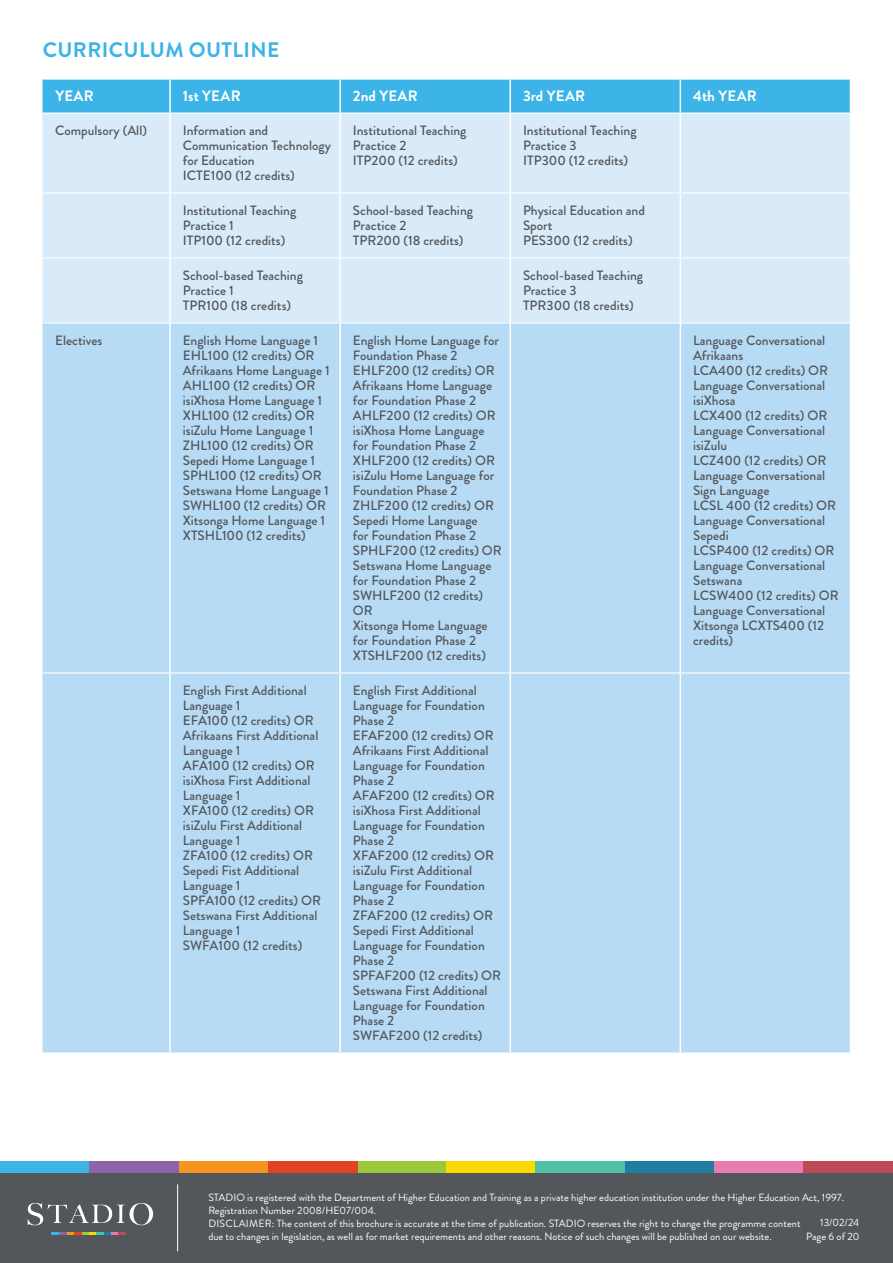
<style>
.page{position:relative;width:893px;height:1263px;background:#fff}
.page>*{position:absolute;margin:0;border:0;box-sizing:border-box;transform-origin:0 0}
.t1{font:700 21px "Brandon Grotesque";letter-spacing:.02em;color:#3cb4e7}
.t2{font:700 15px "Brandon Grotesque";letter-spacing:.02em;color:#fff}
.t3{font:500 13.5px/15px "Brandon Grotesque";color:#53575b}
.t4{font:10.5px/12.8px "Brandon Grotesque";color:#fff}
</style>
<div class="page">
<div style="left:0;top:1172px;width:893px;height:91px;background:#53575b"></div>
<hr style="left:177px;top:1184px;width:1px;height:67px;background:#fff">
<svg style="left:28px;top:1203px;width:125px;height:22px"></svg>
<svg style="left:52px;top:1232px;width:74px;height:3px"></svg>
<div style="left:357px;top:1161px;width:89px;height:11px;background:#9aca3c"></div>
<div style="left:179px;top:1161px;width:89px;height:11px;background:#f7941e"></div>
<div style="left:625px;top:1161px;width:89px;height:11px;background:#207da2"></div>
<div style="left:0;top:1161px;width:89px;height:11px;background:#3cb4e7"></div>
<div style="left:89px;top:1161px;width:90px;height:11px;background:#8d64aa"></div>
<div style="left:268px;top:1161px;width:89px;height:11px;background:#e44126"></div>
<div style="left:446px;top:1161px;width:90px;height:11px;background:#fada00"></div>
<div style="left:536px;top:1161px;width:89px;height:11px;background:#4fbfa5"></div>
<div style="left:714px;top:1161px;width:90px;height:11px;background:#e97bb1"></div>
<div style="left:804px;top:1161px;width:89px;height:11px;background:#bf4956"></div>
<div style="left:43px;top:80px;width:807px;height:32px;background:#3cb4e7"></div>
<div style="left:43px;top:114px;width:807px;height:208px;background:#d9ebf9"></div>
<div style="left:43px;top:324px;width:807px;height:728px;background:#b7dbf4"></div>
<hr style="left:43px;top:192px;width:126px;height:2px;background:#fff">
<hr style="left:171px;top:192px;width:168px;height:2px;background:#fff">
<hr style="left:341px;top:192px;width:168px;height:2px;background:#fff">
<hr style="left:511px;top:192px;width:169px;height:2px;background:#fff">
<hr style="left:43px;top:257px;width:126px;height:2px;background:#fff">
<hr style="left:171px;top:257px;width:168px;height:2px;background:#fff">
<hr style="left:341px;top:257px;width:168px;height:2px;background:#fff">
<hr style="left:511px;top:257px;width:169px;height:2px;background:#fff">
<hr style="left:43px;top:672px;width:126px;height:1px;background:#fff">
<hr style="left:171px;top:672px;width:169px;height:1px;background:#fff">
<hr style="left:339px;top:80px;width:2px;height:33px;background:#fff">
<hr style="left:169px;top:80px;width:2px;height:33px;background:#fff">
<hr style="left:169px;top:113px;width:2px;height:80px;background:#fff">
<hr style="left:339px;top:113px;width:2px;height:80px;background:#fff">
<hr style="left:509px;top:113px;width:2px;height:80px;background:#fff">
<hr style="left:169px;top:193px;width:2px;height:65px;background:#fff">
<hr style="left:339px;top:193px;width:2px;height:65px;background:#fff">
<hr style="left:509px;top:193px;width:2px;height:65px;background:#fff">
<hr style="left:169px;top:258px;width:2px;height:65px;background:#fff">
<hr style="left:339px;top:258px;width:2px;height:64px;background:#fff">
<hr style="left:169px;top:323px;width:2px;height:350px;background:#fff">
<hr style="left:169px;top:673px;width:2px;height:379px;background:#fff">
<hr style="left:340px;top:672px;width:170px;height:1px;background:#fff">
<hr style="left:509px;top:80px;width:2px;height:33px;background:#fff">
<hr style="left:680px;top:114px;width:1px;height:78px;background:#fff">
<hr style="left:680px;top:194px;width:1px;height:63px;background:#fff">
<hr style="left:509px;top:258px;width:2px;height:64px;background:#fff">
<hr style="left:339px;top:324px;width:2px;height:348px;background:#fff">
<hr style="left:339px;top:673px;width:2px;height:379px;background:#fff">
<hr style="left:680px;top:192px;width:170px;height:2px;background:#fff">
<hr style="left:680px;top:257px;width:170px;height:2px;background:#fff">
<hr style="left:510px;top:672px;width:170px;height:1px;background:#fff">
<hr style="left:680px;top:80px;width:1px;height:32px;background:#fff">
<hr style="left:680px;top:259px;width:1px;height:63px;background:#fff">
<hr style="left:509px;top:324px;width:2px;height:348px;background:#fff">
<hr style="left:509px;top:673px;width:2px;height:379px;background:#fff">
<hr style="left:680px;top:672px;width:170px;height:1px;background:#fff">
<hr style="left:680px;top:324px;width:1px;height:348px;background:#fff">
<hr style="left:680px;top:673px;width:1px;height:379px;background:#fff">
<h1 class="t1" style="left:43px;top:35px;width:238px">CURRICULUM OUTLINE</h1>
<p class="t2" style="left:55px;top:86px;width:40px">YEAR</p>
<p class="t2" style="left:183px;top:86px;width:59px">1st YEAR</p>
<p class="t2" style="left:353px;top:86px;width:66px">2nd YEAR</p>
<p class="t2" style="left:523px;top:86px;width:64px">3rd YEAR</p>
<p class="t2" style="left:693px;top:86px;width:65px">4th YEAR</p>
<p class="t3" style="left:55px;top:123px;width:93px">Compulsory (All)</p>
<p class="t3" style="left:183px;top:123px;width:150px">Information and<br>Communication Technology for Education<br>ICTE100 (12 credits)</p>
<p class="t3" style="left:353px;top:123px;width:115px">Institutional Teaching<br>Practice 2<br>ITP200 (12 credits)</p>
<p class="t3" style="left:523px;top:123px;width:115px">Institutional Teaching<br>Practice 3<br>ITP300 (12 credits)</p>
<p class="t3" style="left:183px;top:203px;width:115px">Institutional Teaching<br>Practice 1<br>ITP100 (12 credits)</p>
<p class="t3" style="left:353px;top:203px;width:122px">School-based Teaching<br>Practice 2<br>TPR200 (18 credits)</p>
<p class="t3" style="left:523px;top:203px;width:124px">Physical Education and<br>Sport<br>PES300 (12 credits)</p>
<p class="t3" style="left:183px;top:268px;width:122px">School-based Teaching<br>Practice 1<br>TPR100 (18 credits)</p>
<p class="t3" style="left:523px;top:268px;width:122px">School-based Teaching<br>Practice 3<br>TPR300 (18 credits)</p>
<p class="t3" style="left:55px;top:333px;width:49px">Electives</p>
<p class="t3" style="left:183px;top:333px;width:148px">English Home Language 1<br>EHL100 (12 credits) OR<br>Afrikaans Home Language 1<br>AHL100 (12 credits) OR isiXhosa Home Language 1<br>XHL100 (12 credits) OR isiZulu Home Language 1<br>ZHL100 (12 credits) OR<br>Sepedi Home Language 1<br>SPHL100 (12 credits) OR<br>Setswana Home Language 1<br>SWHL100 (12 credits) OR<br>Xitsonga Home Language 1<br>XTSHL100 (12 credits)</p>
<p class="t3" style="left:353px;top:333px;width:150px">English Home Language for<br>Foundation Phase 2<br>EHLF200 (12 credits) OR<br>Afrikaans Home Language for Foundation Phase 2<br>AHLF200 (12 credits) OR isiXhosa Home Language for Foundation Phase 2<br>XHLF200 (12 credits) OR isiZulu Home Language for<br>Foundation Phase 2<br>ZHLF200 (12 credits) OR<br>Sepedi Home Language<br>for Foundation Phase 2<br>SPHLF200 (12 credits) OR<br>Setswana Home Language for Foundation Phase 2<br>SWHLF200 (12 credits)<br>OR<br>Xitsonga Home Language for Foundation Phase 2<br>XTSHLF200 (12 credits)</p>
<p class="t3" style="left:693px;top:333px;width:147px">Language Conversational<br>Afrikaans<br>LCA400 (12 credits) OR<br>Language Conversational isiXhosa<br>LCX400 (12 credits) OR<br>Language Conversational isiZulu<br>LCZ400 (12 credits) OR<br>Language Conversational<br>Sign Language<br>LCSL 400 (12 credits) OR<br>Language Conversational<br>Sepedi<br>LCSP400 (12 credits) OR<br>Language Conversational<br>Setswana<br>LCSW400 (12 credits) OR<br>Language Conversational<br>Xitsonga LCXTS400 (12 credits)</p>
<p class="t3" style="left:183px;top:683px;width:140px">English First Additional<br>Language 1<br>EFA100 (12 credits) OR<br>Afrikaans First Additional<br>Language 1<br>AFA100 (12 credits) OR isiXhosa First Additional<br>Language 1<br>XFA100 (12 credits) OR isiZulu First Additional<br>Language 1<br>ZFA100 (12 credits) OR<br>Sepedi Fist Additional<br>Language 1<br>SPFA100 (12 credits) OR<br>Setswana First Additional<br>Language 1<br>SWFA100 (12 credits)</p>
<p class="t3" style="left:353px;top:683px;width:150px">English First Additional<br>Language for Foundation<br>Phase 2<br>EFAF200 (12 credits) OR<br>Afrikaans First Additional<br>Language for Foundation<br>Phase 2<br>AFAF200 (12 credits) OR isiXhosa First Additional<br>Language for Foundation<br>Phase 2<br>XFAF200 (12 credits) OR isiZulu First Additional<br>Language for Foundation<br>Phase 2<br>ZFAF200 (12 credits) OR<br>Sepedi First Additional<br>Language for Foundation<br>Phase 2<br>SPFAF200 (12 credits) OR<br>Setswana First Additional<br>Language for Foundation<br>Phase 2<br>SWFAF200 (12 credits)</p>
<p class="t4" style="left:208px;top:1191px;width:637px">STADIO is registered with the Department of Higher Education and Training as a private higher education institution under the Higher Education Act, 1997.<br>Registration Number 2008/HE07/004.<br>DISCLAIMER: The content of this brochure is accurate at the time of publication. STADIO reserves the right to change the programme content<br>due to changes in legislation, as well as for market requirements and other reasons. Notice of such changes will be published on our website.</p>
<p class="t4" style="left:806px;top:1216px;width:55px;line-height:13.5px;text-align:right">13/02/24<br>Page 6 of 20</p>
</div>
